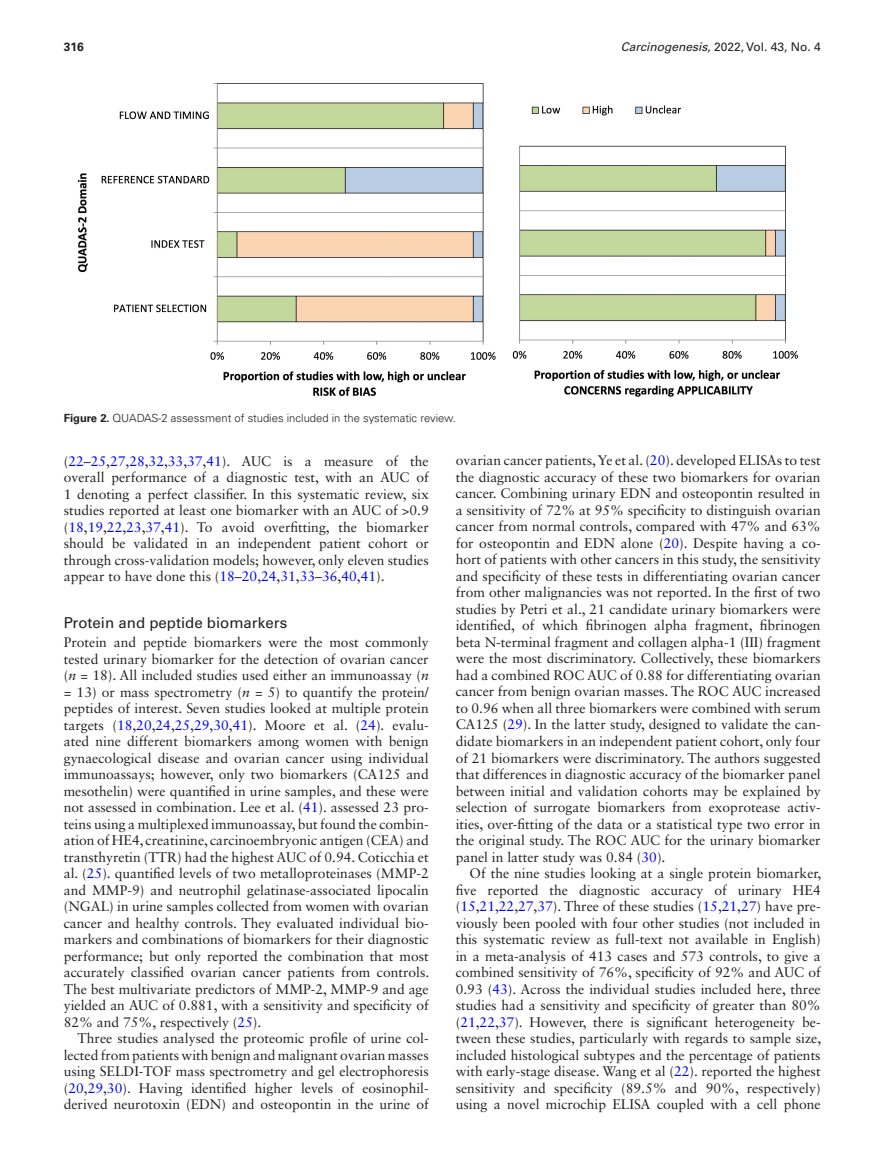
<style>
.page{position:relative;width:893px;height:1174px;background:#fff}
.page>*{position:absolute;margin:0;border:0;box-sizing:border-box;transform-origin:0 0}
.t1{font:15px "Univers LT Std";color:#231f20}
.t2{font:13.8px/16.5px "Sabon LT Std";color:#231f20;text-align:justify}
.t3{font:12px "Univers LT Std";color:#231f20}
.t4{font:700 12px "Univers LT Std";color:#231f20}
.t5{font:300 11.25px "Univers LT Std";color:#231f20}
.s1{font-style:italic}
.s2{font-weight:700}
.s3{color:#00f}
</style>
<div class="page">
<img style="left:77px;top:83px;width:721px;height:314px">
<p class="t4" style="left:64px;top:40px;width:22px">316</p>
<p class="t3" style="left:621px;top:40px;width:201px"><span class="s1">Carcinogenesis</span>, 2022, Vol. 43, No. 4</p>
<p class="t5" style="left:64px;top:411px;width:394px"><span class="s2">Figure 2.</span> QUADAS-2 assessment of studies included in the systematic review.</p>
<p class="t2" style="left:64px;top:452px;width:366px">(<span class="s3">22</span>–<span class="s3">25</span>,<span class="s3">27</span>,<span class="s3">28</span>,<span class="s3">32</span>,<span class="s3">33</span>,<span class="s3">37</span>,<span class="s3">41</span>). AUC is a measure of the overall performance of a diagnostic test, with an AUC of 1 denoting a perfect classifier. In this systematic review, six studies reported at least one biomarker with an AUC of &gt;0.9 (<span class="s3">18</span>,<span class="s3">19</span>,<span class="s3">22</span>,<span class="s3">23</span>,<span class="s3">37</span>,<span class="s3">41</span>). To avoid overfitting, the biomarker should be validated in an independent patient cohort or through cross-validation models; however, only eleven studies appear to have done this (<span class="s3">18</span>–<span class="s3">20</span>,<span class="s3">24</span>,<span class="s3">31</span>,<span class="s3">33</span>–<span class="s3">36</span>,<span class="s3">40</span>,<span class="s3">41</span>).</p>
<p class="t1" style="left:64px;top:613px;width:225px">Protein and peptide biomarkers</p>
<p class="t2" style="left:64px;top:634px;width:367px">Protein and peptide biomarkers were the most commonly tested urinary biomarker for the detection of ovarian cancer (<span class="s1">n</span> = 18). All included studies used either an immunoassay (<span class="s1">n </span>= 13) or mass spectrometry (<span class="s1">n</span> = 5) to quantify the protein/ peptides of interest. Seven studies looked at multiple protein targets (<span class="s3">18</span>,<span class="s3">20</span>,<span class="s3">24</span>,<span class="s3">25</span>,<span class="s3">29</span>,<span class="s3">30</span>,<span class="s3">41</span>). Moore et al. (<span class="s3">24</span>). evalu&shy;ated nine different biomarkers among women with benign gynaecological disease and ovarian cancer using individual immunoassays; however, only two biomarkers (CA125 and mesothelin) were quantified in urine samples, and these were not assessed in combination. Lee et al. (<span class="s3">41</span>). assessed 23 pro&shy;teins using a multiplexed immunoassay, but found the combin&shy;ation of HE4, creatinine, carcinoembryonic antigen (CEA) and transthyretin (TTR) had the highest AUC of 0.94. Coticchia et al. (<span class="s3">25</span>). quantified levels of two metalloproteinases (MMP-2 and MMP-9) and neutrophil gelatinase-associated lipocalin (NGAL) in urine samples collected from women with ovarian cancer and healthy controls. They evaluated individual bio&shy;markers and combinations of biomarkers for their diagnostic performance; but only reported the combination that most accurately classified ovarian cancer patients from controls.<br>The best multivariate predictors of MMP-2, MMP-9 and age yielded an AUC of 0.881, with a sensitivity and specificity of 82% and 75%, respectively (<span class="s3">25</span>).</p>
<p class="t2" style="left:64px;top:1030px;width:366px;text-indent:14px">Three studies analysed the proteomic profile of urine col&shy;lected from patients with benign and malignant ovarian masses using SELDI-TOF mass spectrometry and gel electrophoresis (<span class="s3">20</span>,<span class="s3">29</span>,<span class="s3">30</span>). Having identified higher levels of eosinophil&shy;derived neurotoxin (EDN) and osteopontin in the urine of</p>
<p class="t2" style="left:456px;top:452px;width:366px">ovarian cancer patients, Ye et al. (<span class="s3">20</span>). developed ELISAs to test the diagnostic accuracy of these two biomarkers for ovarian cancer. Combining urinary EDN and osteopontin resulted in a sensitivity of 72% at 95% specificity to distinguish ovarian cancer from normal controls, compared with 47% and 63% for osteopontin and EDN alone (<span class="s3">20</span>). Despite having a co&shy;hort of patients with other cancers in this study, the sensitivity and specificity of these tests in differentiating ovarian cancer from other malignancies was not reported. In the first of two studies by Petri et al., 21 candidate urinary biomarkers were identified, of which fibrinogen alpha fragment, fibrinogen beta N-terminal fragment and collagen alpha-1 (III) fragment were the most discriminatory. Collectively, these biomarkers had a combined ROC AUC of 0.88 for differentiating ovarian cancer from benign ovarian masses. The ROC AUC increased to 0.96 when all three biomarkers were combined with serum CA125 (<span class="s3">29</span>). In the latter study, designed to validate the can&shy;didate biomarkers in an independent patient cohort, only four of 21 biomarkers were discriminatory. The authors suggested that differences in diagnostic accuracy of the biomarker panel between initial and validation cohorts may be explained by selection of surrogate biomarkers from exoprotease activ&shy;ities, over-fitting of the data or a statistical type two error in the original study. The ROC AUC for the urinary biomarker panel in latter study was 0.84 (<span class="s3">30</span>).</p>
<p class="t2" style="left:456px;top:865px;width:367px;text-indent:14px">Of the nine studies looking at a single protein biomarker, five reported the diagnostic accuracy of urinary HE4 (<span class="s3">15</span>,<span class="s3">21</span>,<span class="s3">22</span>,<span class="s3">27</span>,<span class="s3">37</span>). Three of these studies (<span class="s3">15</span>,<span class="s3">21</span>,<span class="s3">27</span>) have pre&shy;viously been pooled with four other studies (not included in this systematic review as full-text not available in English) in a meta-analysis of 413 cases and 573 controls, to give a combined sensitivity of 76%, specificity of 92% and AUC of 0.93 (<span class="s3">43</span>). Across the individual studies included here, three studies had a sensitivity and specificity of greater than 80% (<span class="s3">21</span>,<span class="s3">22</span>,<span class="s3">37</span>). However, there is significant heterogeneity be&shy;tween these studies, particularly with regards to sample size, included histological subtypes and the percentage of patients with early-stage disease. Wang et al (<span class="s3">22</span>). reported the highest sensitivity and specificity (89.5% and 90%, respectively) using a novel microchip ELISA coupled with a cell phone</p>
</div>
